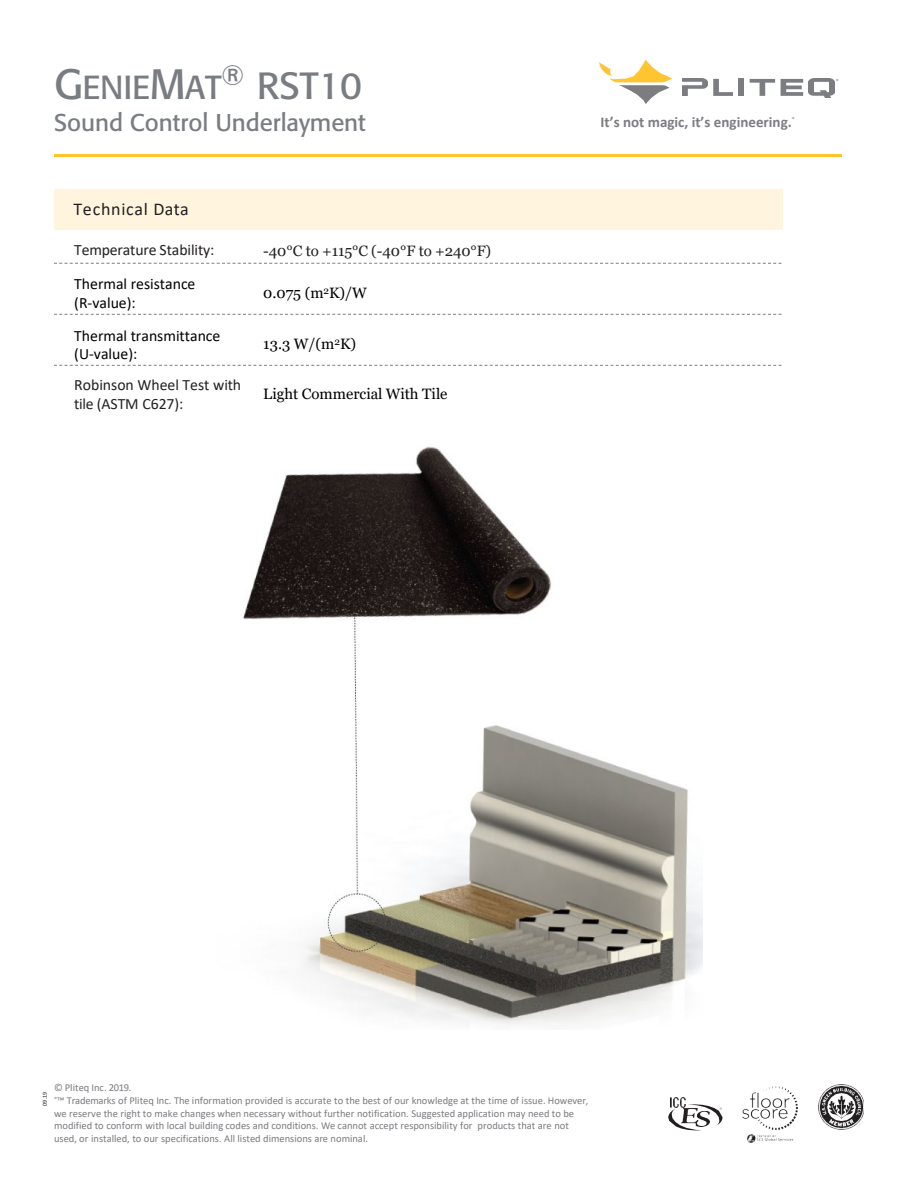
<style>
.page{position:relative;width:918px;height:1188px;background:#fff}
.page>*{position:absolute;margin:0;border:0;box-sizing:border-box;transform-origin:0 0}
.t1{font:33px "Formata";letter-spacing:-.01em;color:#797c81}
.t2{font:24px "Formata";color:#797c81}
.t3{font:18px "Calibri";letter-spacing:.04em;color:#231f20}
.t4{font:15.75px/18.9px "Calibri";letter-spacing:-.005em;color:#231f20}
.t5{font:15.75px/18.9px "Calibri";color:#000}
.t6{font:15px "Georgia";color:#000}
.t7{font:700 15px "Calibri";color:#7c7d81}
.t8{font:15px "Georgia";letter-spacing:-.005em;color:#231f20}
.t9{font:10.5px/12.6px "Calibri";color:#7b7c80}
.t10{font:6px "Calibri";color:#231f20}
.t11{font:6px "Calibri";color:#7c7d81}
.s1{font-size:42px}
.s2{font-size:37.5px}
</style>
<div class="page">
<svg style="left:609px;top:60px;width:63px;height:44px"></svg>
<img style="left:599px;top:63px;width:14px;height:13px">
<img style="left:683px;top:79px;width:25px;height:17px">
<svg style="left:713px;top:79px;width:20px;height:17px"></svg>
<div style="left:738px;top:79px;width:6px;height:17px;background:#7c7d81"></div>
<svg style="left:750px;top:79px;width:25px;height:17px"></svg>
<svg style="left:781px;top:79px;width:22px;height:17px"></svg>
<img style="left:809px;top:79px;width:25px;height:19px">
<hr style="left:54px;top:154px;width:787px;height:3px;background:#fec52d">
<img style="left:243px;top:446px;width:460px;height:579px">
<img style="left:742px;top:1086px;width:55px;height:57px">
<img style="left:818px;top:1084px;width:46px;height:46px">
<img style="left:670px;top:1098px;width:15px;height:6px">
<svg style="left:668px;top:1104px;width:55px;height:26px"></svg>
<div style="left:54px;top:189px;width:202px;height:41px;background:#fff4de"></div>
<div style="left:256px;top:189px;width:527px;height:41px;background:#fff4de"></div>
<svg style="left:54px;top:263px;width:728px;height:1px"></svg>
<svg style="left:54px;top:314px;width:728px;height:1px"></svg>
<svg style="left:54px;top:365px;width:728px;height:1px"></svg>
<h2 class="t1" style="left:54px;top:68px;width:310px"><span class="s1">G</span>ENIE<span class="s1">M</span>AT<sup>®</sup> <span class="s2">RST10</span></h2>
<h2 class="t2" style="left:54px;top:108px;width:313px">Sound Control Underlayment</h2>
<p class="t7" style="left:601px;top:112px;width:193px">It’s not magic, it’s engineering.</p>
<p class="t11" style="left:792px;top:115px;width:5px">®</p>
<p class="t3" style="left:74px;top:196px;width:117px">Technical Data</p>
<p class="t4" style="left:74px;top:240px;width:142px">Temperature Stability:</p>
<p class="t8" style="left:263px;top:242px;width:229px">-40°C to +115°C (-40°F to +240°F)</p>
<p class="t5" style="left:74px;top:274px;width:123px">Thermal resistance (R-value):</p>
<p class="t6" style="left:263px;top:284px;width:105px">0.075 (m<sup>2</sup>K)/W</p>
<p class="t5" style="left:74px;top:325px;width:148px">Thermal transmittance (U-value):</p>
<p class="t6" style="left:263px;top:335px;width:94px">13.3 W/(m<sup>2</sup>K)</p>
<p class="t4" style="left:74px;top:375px;width:168px">Robinson Wheel Test with tile (ASTM C627):</p>
<p class="t6" style="left:263px;top:385px;width:186px">Light Commercial With Tile</p>
<p class="t11" style="left:836px;top:77px;width:5px">®</p>
<p class="t9" style="left:54px;top:1081px;width:79px">© Pliteq Inc. 2019.</p>
<p class="t9" style="left:54px;top:1094px;width:536px"><sup>®</sup>™ Trademarks of Pliteq Inc. The information provided is accurate to the best of our knowledge at the time of issue. However, we reserve the right to make changes when necessary without further notification. Suggested application may need to be modified to conform with local building codes and conditions. We cannot accept responsibility for products that are not used, or installed, to our specifications. All listed dimensions are nominal.</p>
<p class="t10" style="left:41px;top:1106px;width:15px;rotate:-90deg">09.19</p>
</div>
